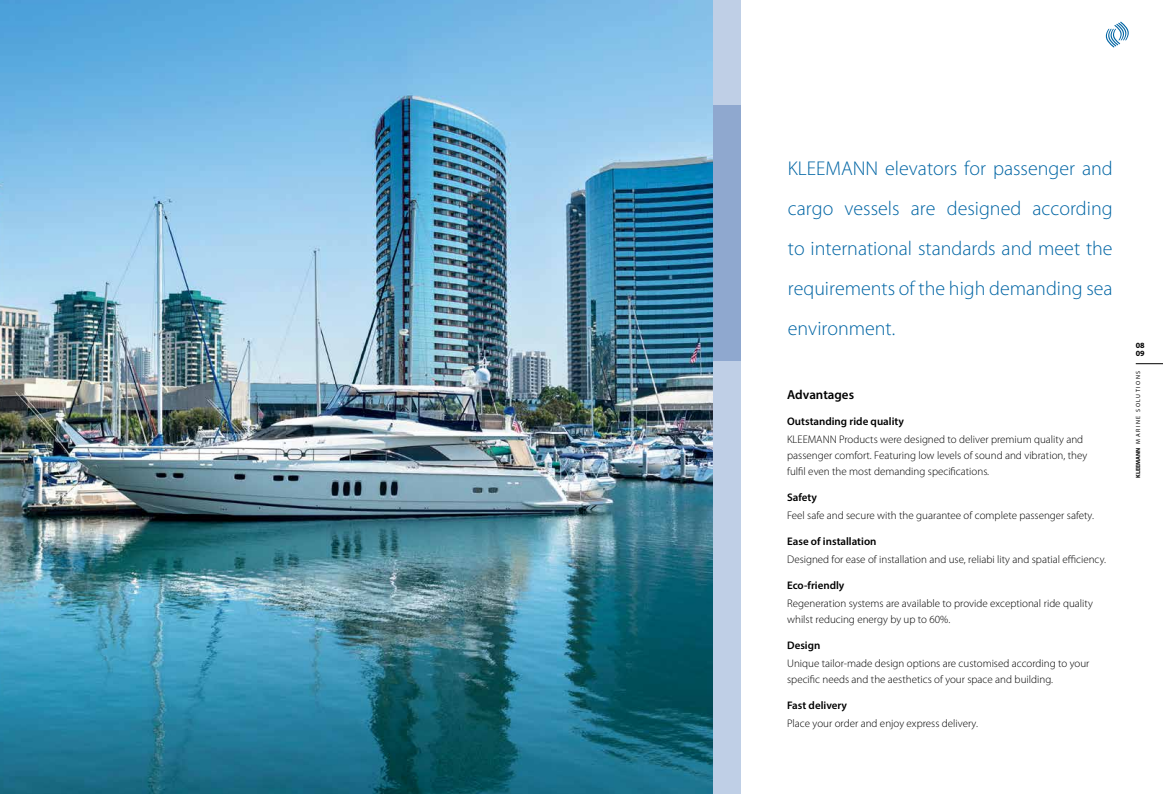
<style>
.page{position:relative;width:1163px;height:794px;background:#fff}
.page>*{position:absolute;margin:0;border:0;box-sizing:border-box;transform-origin:0 0}
.t1{font:300 20px/40px "Myriad Pro";color:#0065a4;text-align:justify}
.t2{font:600 13px "Myriad Pro";color:#000}
.t3{font:300 11px/16px "Myriad Pro";color:#000}
.t4{font:600 11px "Myriad Pro";color:#000}
.t5{font:700 8px/8px "Myriad Pro";color:#000}
.t6{font:6px "Myriad Pro";letter-spacing:.25em;color:#000}
.s1{font-weight:700}
</style>
<div class="page">
<svg style="left:1105px;top:22px;width:24px;height:26px"></svg>
<svg style="left:712px;top:0;width:28px;height:794px;background:#abc0dc"></svg>
<svg style="left:1135px;top:363px;width:27px;height:1px"></svg>
<img style="left:0;top:0;width:712px;height:794px">
<h1 class="t1" style="left:787px;top:148px;width:326px">KLEEMANN elevators for passenger and cargo vessels are designed according to international standards and meet the requirements of the high demanding sea environment.</h1>
<p class="t2" style="left:787px;top:386px;width:68px">Advantages</p>
<p class="t4" style="left:787px;top:414px;width:118px">Οutstanding ride quality</p>
<p class="t3" style="left:787px;top:432px;width:301px">KLEEMANN Products were designed to deliver premium quality and passenger comfort. Featuring low levels of sound and vibration, they fulfil even the most demanding specifications.</p>
<p class="t4" style="left:787px;top:490px;width:31px">Safety</p>
<p class="t3" style="left:787px;top:508px;width:308px">Feel safe and secure with the guarantee of complete passenger safety.</p>
<p class="t4" style="left:787px;top:534px;width:91px">Ease of installation</p>
<p class="t3" style="left:787px;top:552px;width:320px">Designed for ease of installation and use, reliabi lity and spatial efficiency.</p>
<p class="t4" style="left:787px;top:578px;width:59px">Eco-friendly</p>
<p class="t3" style="left:787px;top:596px;width:307px">Regeneration systems are available to provide exceptional ride quality whilst reducing energy by up to 60%.</p>
<p class="t4" style="left:787px;top:638px;width:35px">Design</p>
<p class="t3" style="left:787px;top:656px;width:304px">Unique tailor-made design options are customised according to your specific needs and the aesthetics of your space and building.</p>
<p class="t4" style="left:787px;top:698px;width:61px">Fast delivery</p>
<p class="t3" style="left:787px;top:716px;width:192px">Place your order and enjoy express delivery.</p>
<p class="t5" style="left:1135px;top:341px;width:10px">08<br>09</p>
<p class="t6" style="left:1134px;top:478px;width:109px;rotate:-90deg"><span class="s1">KLEEMANN</span> MARINE SOLUTIONS</p>
</div>
